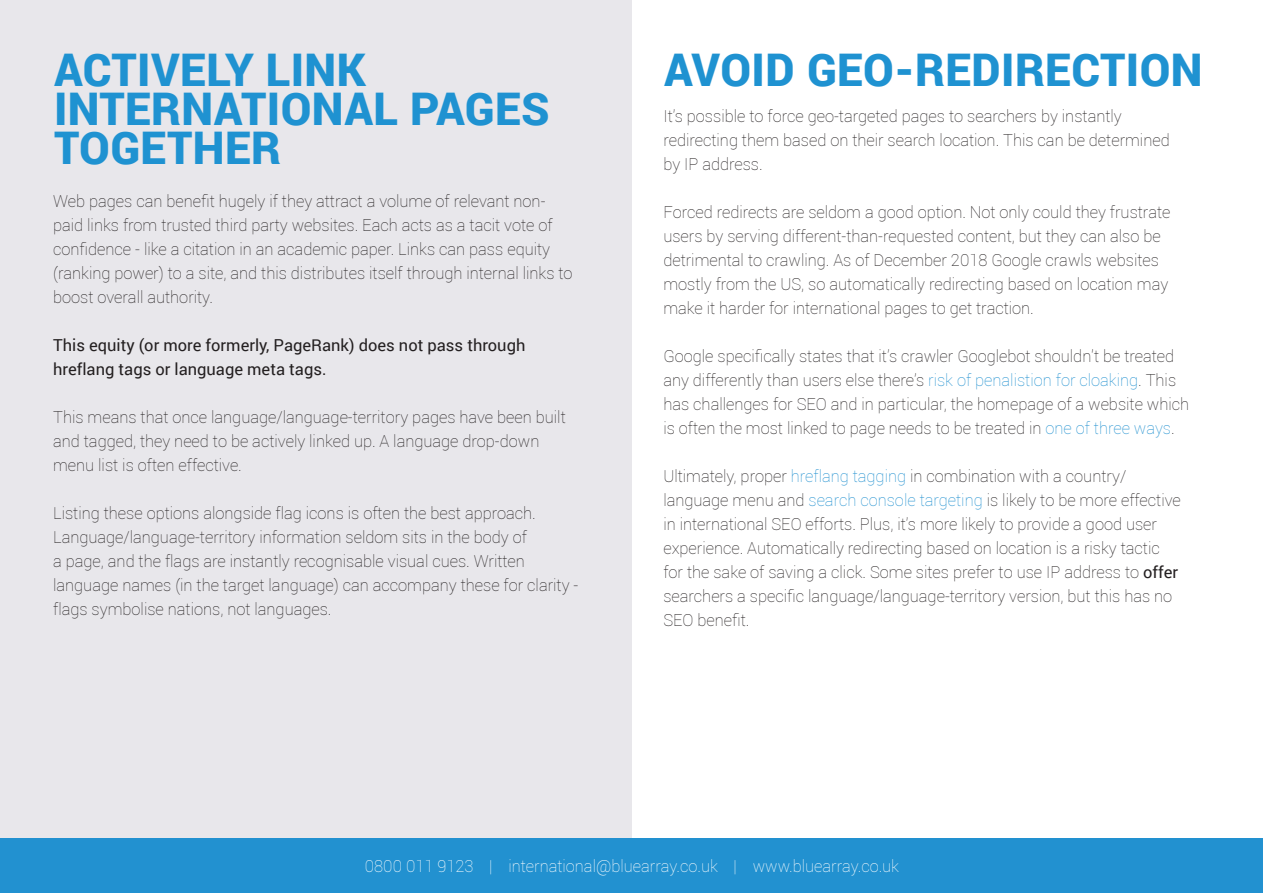
<style>
.page{position:relative;width:1263px;height:893px;background:#fff}
.page>*{position:absolute;margin:0;border:0;box-sizing:border-box;transform-origin:0 0}
.t1{font:900 45px/39px "Roboto";letter-spacing:.01em;color:#1f92d1}
.t2{font:100 16.5px/24px "Roboto";color:#231f20}
.t3{font:16.5px/24px "Roboto";color:#231f20}
.t4{font:100 16.5px "Roboto";color:#fff}
.s1{color:#2291d0}
.s2{font-weight:400}
</style>
<div class="page">
<div style="left:0;top:838px;width:1263px;height:55px;background:#2291d0"></div>
<div style="left:0;top:0;width:631px;height:838px;background:#e8e7eb"></div>
<p class="t1" style="left:54px;top:48px;width:497px">ACTIVELY LINK<br>INTERNATIONAL PAGES<br>TOGETHER</p>
<p class="t1" style="left:664px;top:48px;width:540px">AVOID GEO-REDIRECTION</p>
<p class="t2" style="left:663px;top:104px;width:508px">It’s possible to force geo-targeted pages to searchers by instantly redirecting them based on their search location. This can be determined by IP address.</p>
<p class="t2" style="left:663px;top:200px;width:509px">Forced redirects are seldom a good option. Not only could they frustrate users by serving different-than-requested content, but they can also be detrimental to crawling. As of December 2018 Google crawls websites mostly from the US, so automatically redirecting based on location may make it harder for international pages to get traction.</p>
<p class="t2" style="left:663px;top:344px;width:527px">Google specifically states that it’s crawler Googlebot shouldn't be treated any differently than users else there’s <span class="s1">risk of penalistion for cloaking</span>. This has challenges for SEO and in particular, the homepage of a website which is often the most linked to page needs to be treated in <span class="s1">one of three ways</span>.</p>
<p class="t2" style="left:663px;top:464px;width:519px">Ultimately, proper <span class="s1">hreflang tagging</span> in combination with a country/ language menu and <span class="s1">search console targeting</span> is likely to be more effective in international SEO efforts. Plus, it’s more likely to provide a good user experience. Automatically redirecting based on location is a risky tactic for the sake of saving a click. Some sites prefer to use IP address to <span class="s2">offer </span>searchers a specific language/language-territory version, but this has no SEO benefit.</p>
<p class="t2" style="left:53px;top:189px;width:521px">Web pages can benefit hugely if they attract a volume of relevant non&shy;paid links from trusted third party websites. Each acts as a tacit vote of confidence - like a citation in an academic paper. Links can pass equity (ranking power) to a site, and this distributes itself through internal links to boost overall authority.</p>
<p class="t3" style="left:53px;top:333px;width:474px">This equity (or more formerly, PageRank) does not pass through hreflang tags or language meta tags.</p>
<p class="t2" style="left:53px;top:405px;width:514px">This means that once language/language-territory pages have been built and tagged, they need to be actively linked up. A language drop-down menu list is often effective.</p>
<p class="t2" style="left:53px;top:501px;width:527px">Listing these options alongside flag icons is often the best approach.<br>Language/language-territory information seldom sits in the body of<br>a page, and the flags are instantly recognisable visual cues. Written language names (in the target language) can accompany these for clarity - flags symbolise nations, not languages.</p>
<p class="t4" style="left:365px;top:854px;width:536px">0800 011 9123 | international@bluearray.co.uk | www.bluearray.co.uk</p>
</div>
